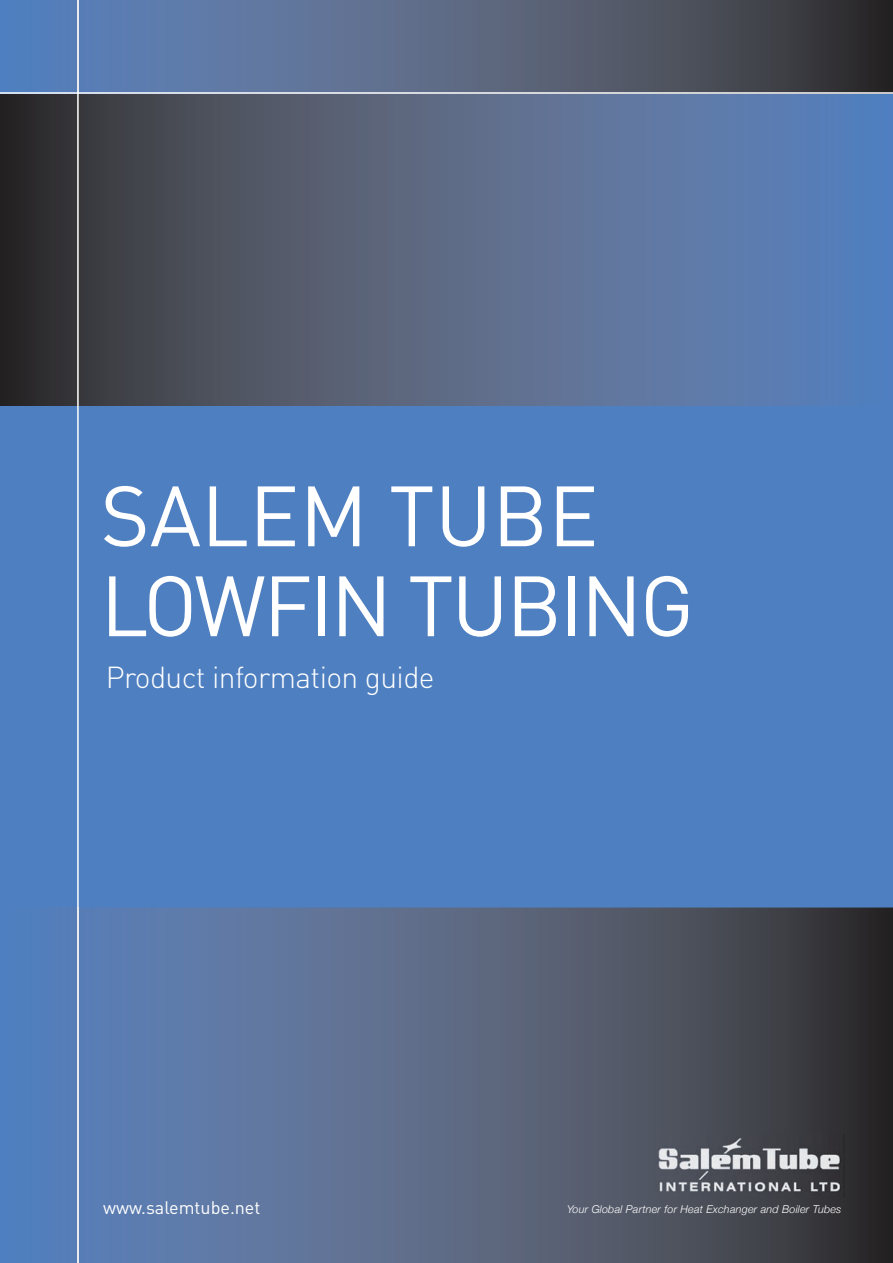
<style>
.page{position:relative;width:893px;height:1263px;background:#4e7fc1}
.page>*{position:absolute;margin:0;border:0;box-sizing:border-box;transform-origin:0 0}
.t1{font:84px/90px "DIN";letter-spacing:-.03em;color:#fff}
.t2{font:300 30px "DIN";letter-spacing:-.02em;color:#fff}
.t3{font:18px "DIN";color:#fff}
.t4{font:italic 300 10.8px "Helvetica Neue";letter-spacing:.02em;color:#fff}
</style>
<div class="page">
<img style="left:0;top:0;width:893px;height:406px">
<hr style="left:77px;top:0;width:2px;height:1263px;background:#fff">
<img style="left:77px;top:907px;width:816px;height:356px">
<img style="left:0;top:0;width:1px;height:93px">
<img style="left:655px;top:1135px;width:190px;height:61px">
<hr style="left:0;top:92px;width:893px;height:2px;background:#fff">
<h1 class="t1" style="left:100px;top:472px;width:595px">SALEM TUBE<br>LOWFIN TUBING</h1>
<h2 class="t2" style="left:106px;top:660px;width:330px">Product information guide</h2>
<h3 class="t3" style="left:103px;top:1197px;width:159px">www.salemtube.net</h3>
<p class="t4" style="left:567px;top:1203px;width:276px">Your Global Partner for Heat Exchanger and Boiler Tubes</p>
</div>
